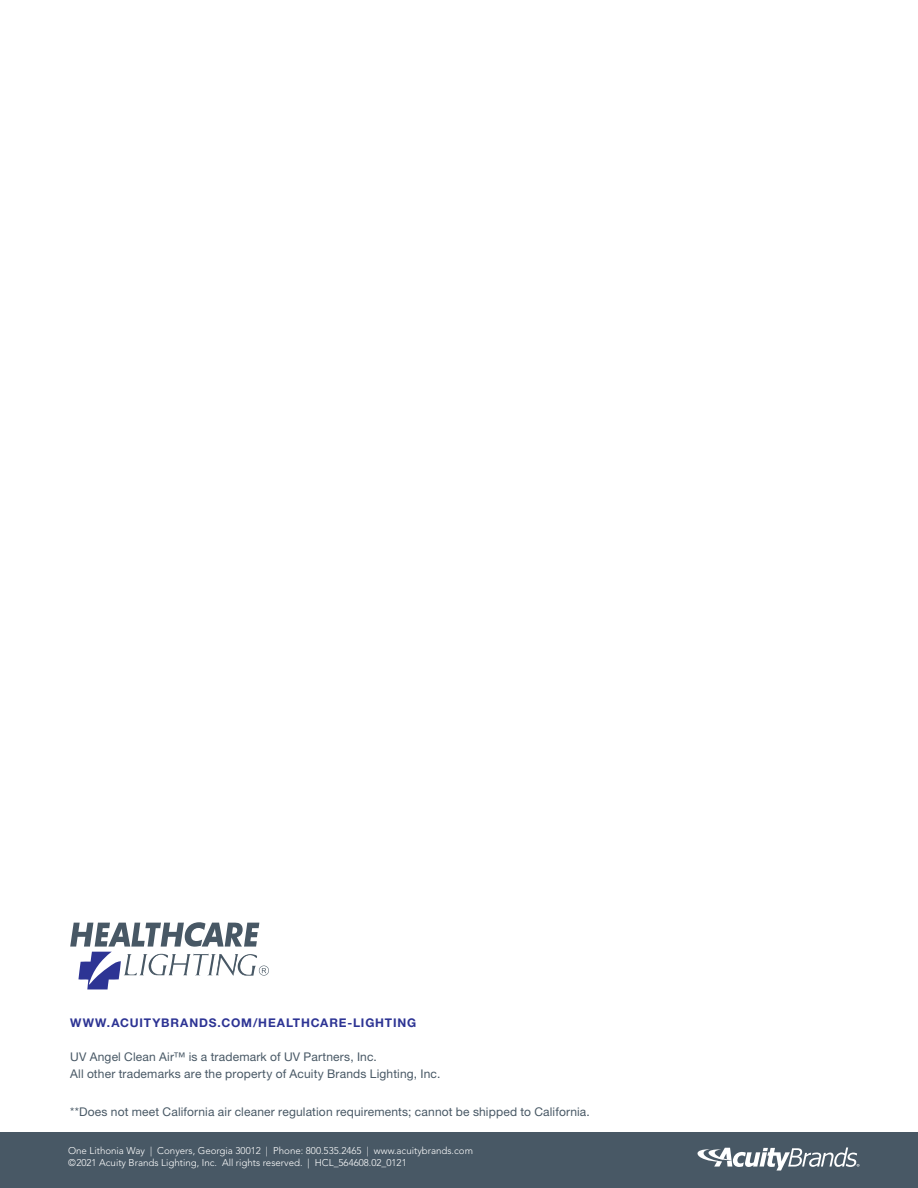
<style>
.page{position:relative;width:918px;height:1188px;background:#fff}
.page>*{position:absolute;margin:0;border:0;box-sizing:border-box;transform-origin:0 0}
.t1{font:12px/16.5px "Helvetica Neue LT Std";letter-spacing:.015em;color:#485865}
.t2{font:700 12px "Helvetica Neue LT Std";letter-spacing:.07em;color:#2d3494}
.t3{font:300 9.75px/12px "Avenir LT Std";color:#fff}
</style>
<div class="page">
<div style="left:0;top:1132px;width:918px;height:56px;background:#485865"></div>
<svg style="left:698px;top:1147px;width:162px;height:24px"></svg>
<svg style="left:70px;top:922px;width:199px;height:67px"></svg>
<p class="t2" style="left:70px;top:1016px;width:348px">WWW.ACUITYBRANDS.COM/HEALTHCARE-LIGHTING</p>
<p class="t1" style="left:70px;top:1048px;width:372px">UV Angel Clean Air™ is a trademark of UV Partners, Inc.<br>All other trademarks are the property of Acuity Brands Lighting, Inc.</p>
<p class="t1" style="left:70px;top:1103px;width:521px">**Does not meet California air cleaner regulation requirements; cannot be shipped to California.</p>
<p class="t3" style="left:68px;top:1145px;width:406px">One Lithonia Way | Conyers, Georgia 30012 | Phone: 800.535.2465 | www.acuitybrands.com ©2021 Acuity Brands Lighting, Inc. All rights reserved. | HCL_564608.02_0121</p>
</div>
